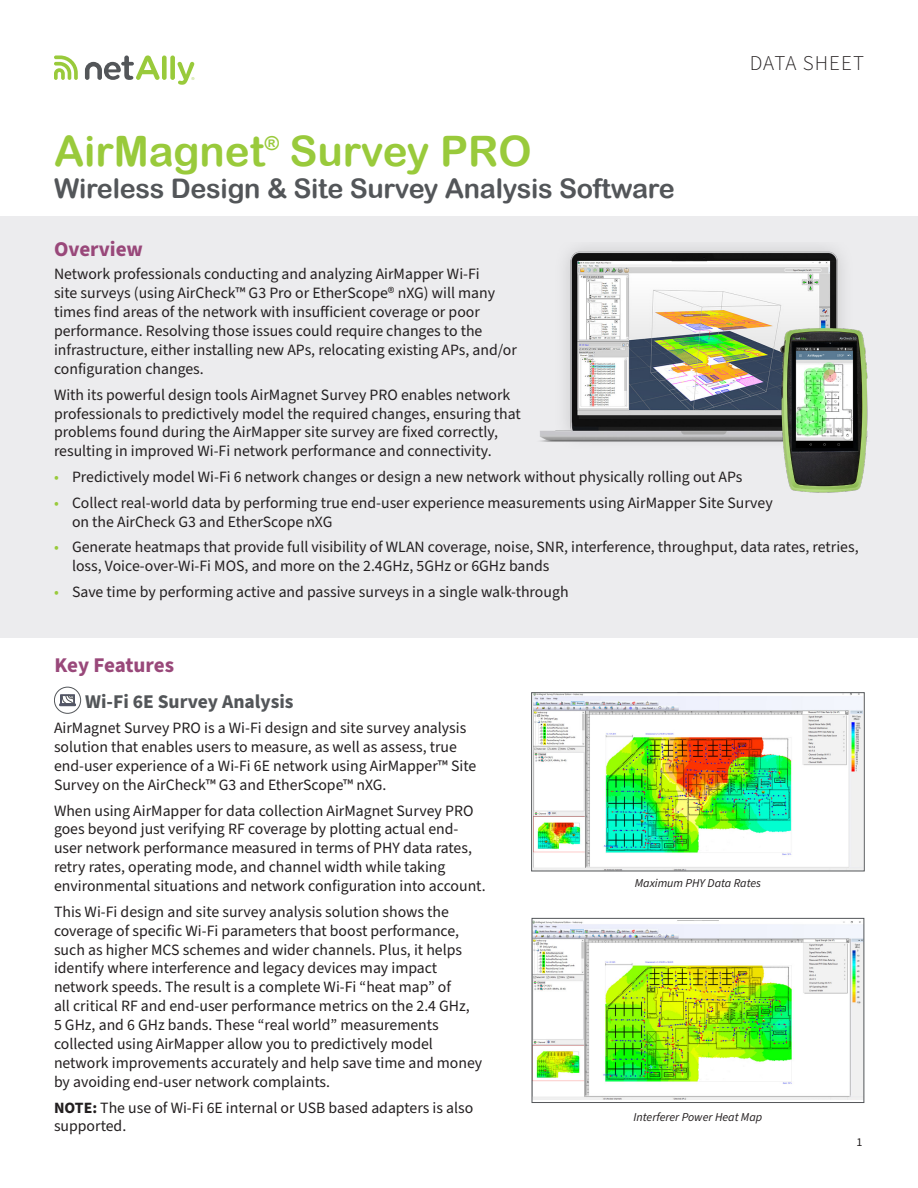
<style>
.page{position:relative;width:918px;height:1188px;background:#fff}
.page>*{position:absolute;margin:0;border:0;box-sizing:border-box;transform-origin:0 0}
.t1{font:42px "Arial Rounded MT Bold";color:#99ca3b}
.t2{font:27px "Arial Rounded MT Bold";letter-spacing:-.01em;color:#535659}
.t3{font:700 21px "Source Sans Pro";letter-spacing:-.005em;color:#99487a}
.t4{font:300 21px "Source Sans Pro";letter-spacing:.05em;color:#231f20}
.t5{font:700 19.5px "Source Sans Pro";color:#535659}
.t6{font:15.75px/18.9px "Source Sans Pro";color:#231f20}
.t7{font:italic 12px "Source Sans Pro";color:#231f20}
.t8{font:12px "Source Sans Pro";color:#231f20}
.s1{color:#99ca3b}
.s2{font-weight:700}
</style>
<div class="page">
<div style="left:0;top:216px;width:918px;height:421px;background:#ececee"></div>
<div style="left:54px;top:687px;width:27px;height:27px;border:1px solid #53565a;border-radius:50%"></div>
<svg style="left:60px;top:695px;width:15px;height:11px"></svg>
<img style="left:534px;top:920px;width:328px;height:180px">
<div style="left:532px;top:918px;width:332px;height:185px;border:1px solid #535659"></div>
<img style="left:533px;top:694px;width:330px;height:175px">
<div style="left:531px;top:692px;width:334px;height:179px;border:1px solid #535659"></div>
<svg style="left:54px;top:56px;width:24px;height:24px"></svg>
<div style="left:162px;top:56px;width:5px;height:24px;background:#99ca3b;border-radius:2px"></div>
<div style="left:170px;top:56px;width:5px;height:24px;background:#99ca3b;border-radius:2px"></div>
<svg style="left:85px;top:56px;width:75px;height:24px"></svg>
<svg style="left:178px;top:62px;width:16px;height:23px"></svg>
<img style="left:540px;top:247px;width:302px;height:195px">
<img style="left:780px;top:319px;width:88px;height:174px">
<p class="t1" style="left:54px;top:126px;width:479px">AirMagnet<sup>®</sup> Survey PRO</p>
<p class="t2" style="left:54px;top:172px;width:622px">Wireless Design &amp; Site Survey Analysis Software</p>
<p class="t3" style="left:54px;top:234px;width:91px">Overview</p>
<p class="t4" style="left:750px;top:49px;width:116px">DATA SHEET</p>
<p class="t6" style="left:54px;top:265px;width:465px">Network professionals conducting and analyzing AirMapper Wi-Fi<br>site surveys (using AirCheck™ G3 Pro or EtherScope® nXG) will many times find areas of the network with insufficient coverage or poor performance. Resolving those issues could require changes to the infrastructure, either installing new APs, relocating existing APs, and/or configuration changes.</p>
<p class="t6" style="left:54px;top:385px;width:468px">With its powerful design tools AirMagnet Survey PRO enables network professionals to predictively model the required changes, ensuring that problems found during the AirMapper site survey are fixed correctly, resulting in improved Wi-Fi network performance and connectivity.</p>
<p class="t6" style="left:54px;top:468px;width:690px"><span class="s1">•</span> Predictively model Wi-Fi 6 network changes or design a new network without physically rolling out APs</p>
<p class="t6" style="left:72px;top:493px;width:702px;text-indent:-18px"><span class="s1">•</span> Collect real-world data by performing true end-user experience measurements using AirMapper Site Survey on the AirCheck G3 and EtherScope nXG</p>
<p class="t6" style="left:72px;top:538px;width:788px;text-indent:-18px"><span class="s1">•</span> Generate heatmaps that provide full visibility of WLAN coverage, noise, SNR, interference, throughput, data rates, retries, loss, Voice-over-Wi-Fi MOS, and more on the 2.4GHz, 5GHz or 6GHz bands</p>
<p class="t6" style="left:54px;top:583px;width:516px"><span class="s1">•</span> Save time by performing active and passive surveys in a single walk-through</p>
<p class="t3" style="left:55px;top:651px;width:121px">Key Features</p>
<p class="t5" style="left:85px;top:688px;width:210px">Wi-Fi 6E Survey Analysis</p>
<p class="t6" style="left:54px;top:719px;width:424px">AirMagnet Survey PRO is a Wi-Fi design and site survey analysis solution that enables users to measure, as well as assess, true end-user experience of a Wi-Fi 6E network using AirMapper™ Site Survey on the AirCheck™ G3 and EtherScope™ nXG.</p>
<p class="t6" style="left:54px;top:801px;width:433px">When using AirMapper for data collection AirMagnet Survey PRO goes beyond just verifying RF coverage by plotting actual end&shy;user network performance measured in terms of PHY data rates, retry rates, operating mode, and channel width while taking environmental situations and network configuration into account.</p>
<p class="t6" style="left:54px;top:903px;width:430px">This Wi-Fi design and site survey analysis solution shows the coverage of specific Wi-Fi parameters that boost performance, such as higher MCS schemes and wider channels. Plus, it helps identify where interference and legacy devices may impact network speeds. The result is a complete Wi-Fi “heat map” of<br>all critical RF and end-user performance metrics on the 2.4 GHz,<br>5 GHz, and 6 GHz bands. These “real world” measurements collected using AirMapper allow you to predictively model network improvements accurately and help save time and money by avoiding end-user network complaints.</p>
<p class="t6" style="left:54px;top:1098px;width:421px"><span class="s2">NOTE:</span> The use of Wi-Fi 6E internal or USB based adapters is also supported.</p>
<p class="t7" style="left:635px;top:875px;width:128px">Maximum PHY Data Rates</p>
<p class="t7" style="left:634px;top:1109px;width:130px">Interferer Power Heat Map</p>
<p class="t8" style="left:856px;top:1134px;width:7px">1</p>
</div>
